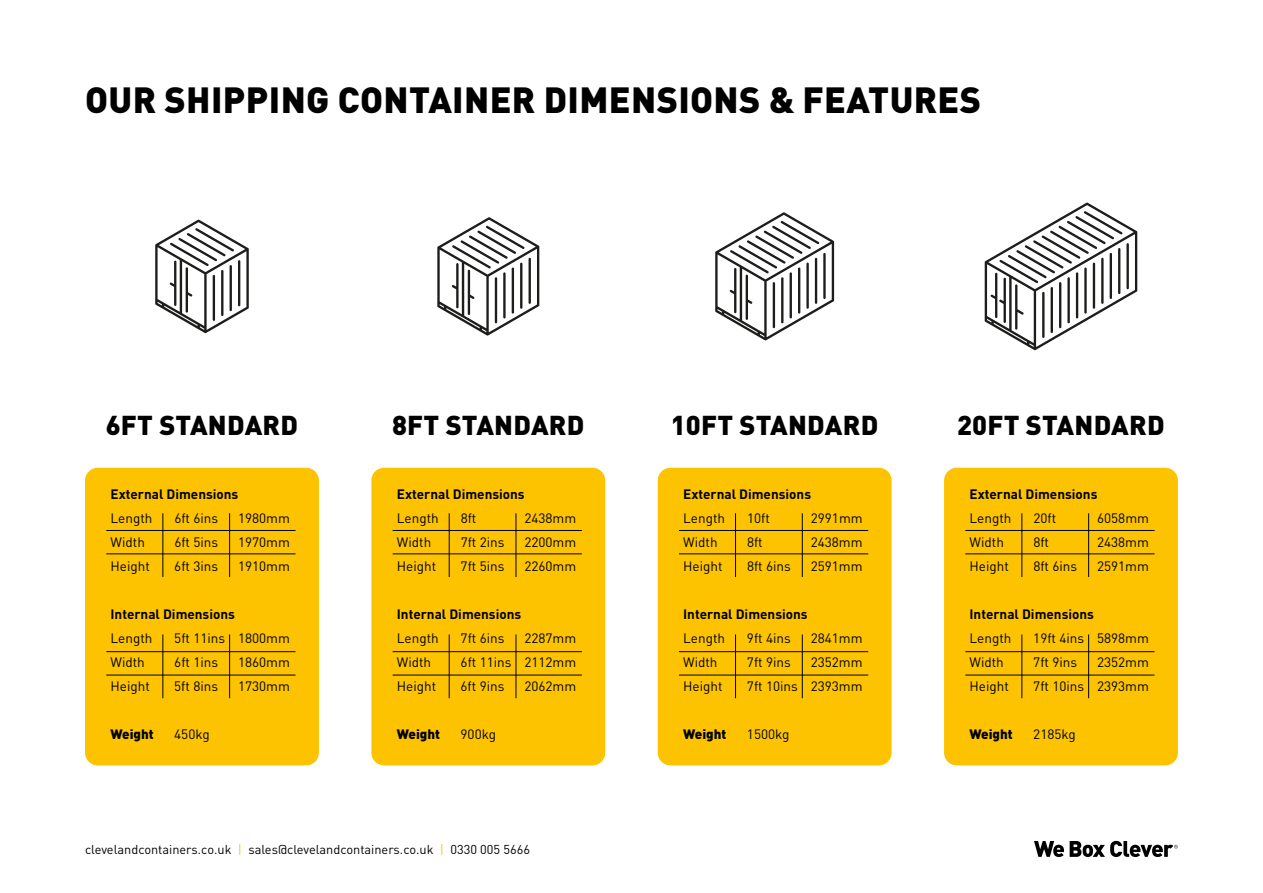
<style>
.page{position:relative;width:1263px;height:893px;background:#fff}
.page>*{position:absolute;margin:0;border:0;box-sizing:border-box;transform-origin:0 0}
.t1{font:900 36px "DIN Pro";letter-spacing:.01em;color:#000}
.t2{font:900 27px "DIN Pro";letter-spacing:.01em;color:#000}
.t3{font:13.5px "DIN Pro";color:#000}
.t4{font:700 13.5px "DIN Pro";color:#000}
.t5{font:900 13.5px "DIN Pro";color:#000}
.t6{font:12.75px "DIN Pro";color:#000}
.s1{color:#fdc300}
</style>
<div class="page">
<svg style="left:1034px;top:841px;width:144px;height:16px"></svg>
<div style="left:85px;top:468px;width:234px;height:297px;background:#fdc300;border-radius:13px"></div>
<hr style="left:163px;top:513px;width:1px;height:64px;background:#000">
<hr style="left:229px;top:513px;width:1px;height:64px;background:#000">
<hr style="left:106px;top:530px;width:190px;height:1px;background:#000">
<hr style="left:106px;top:554px;width:190px;height:1px;background:#000">
<hr style="left:163px;top:634px;width:1px;height:64px;background:#000">
<hr style="left:229px;top:634px;width:1px;height:64px;background:#000">
<hr style="left:106px;top:651px;width:190px;height:1px;background:#000">
<hr style="left:106px;top:675px;width:190px;height:1px;background:#000">
<div style="left:371px;top:468px;width:234px;height:297px;background:#fdc300;border-radius:13px"></div>
<hr style="left:449px;top:513px;width:1px;height:64px;background:#000">
<hr style="left:516px;top:513px;width:1px;height:64px;background:#000">
<hr style="left:393px;top:530px;width:189px;height:1px;background:#000">
<hr style="left:393px;top:554px;width:189px;height:1px;background:#000">
<hr style="left:449px;top:634px;width:1px;height:64px;background:#000">
<hr style="left:516px;top:634px;width:1px;height:64px;background:#000">
<hr style="left:393px;top:651px;width:189px;height:1px;background:#000">
<hr style="left:393px;top:675px;width:189px;height:1px;background:#000">
<div style="left:658px;top:468px;width:233px;height:297px;background:#fdc300;border-radius:13px"></div>
<hr style="left:735px;top:513px;width:1px;height:64px;background:#000">
<hr style="left:802px;top:513px;width:1px;height:64px;background:#000">
<hr style="left:679px;top:530px;width:189px;height:1px;background:#000">
<hr style="left:679px;top:554px;width:189px;height:1px;background:#000">
<hr style="left:735px;top:634px;width:1px;height:64px;background:#000">
<hr style="left:802px;top:634px;width:1px;height:64px;background:#000">
<hr style="left:679px;top:651px;width:189px;height:1px;background:#000">
<hr style="left:679px;top:675px;width:189px;height:1px;background:#000">
<div style="left:944px;top:468px;width:234px;height:297px;background:#fdc300;border-radius:13px"></div>
<hr style="left:1021px;top:513px;width:1px;height:64px;background:#000">
<hr style="left:1088px;top:513px;width:1px;height:64px;background:#000">
<hr style="left:965px;top:530px;width:189px;height:1px;background:#000">
<hr style="left:965px;top:554px;width:189px;height:1px;background:#000">
<hr style="left:1021px;top:634px;width:1px;height:64px;background:#000">
<hr style="left:1088px;top:634px;width:1px;height:64px;background:#000">
<hr style="left:965px;top:651px;width:189px;height:1px;background:#000">
<hr style="left:965px;top:675px;width:189px;height:1px;background:#000">
<svg style="left:155px;top:220px;width:94px;height:113px"></svg>
<svg style="left:715px;top:212px;width:119px;height:128px"></svg>
<svg style="left:985px;top:203px;width:152px;height:147px"></svg>
<svg style="left:437px;top:217px;width:102px;height:119px"></svg>
<h1 class="t1" style="left:85px;top:75px;width:897px">OUR SHIPPING CONTAINER DIMENSIONS &amp; FEATURES</h1>
<h2 class="t2" style="left:106px;top:407px;width:194px">6FT STANDARD</h2>
<h2 class="t2" style="left:392px;top:407px;width:194px">8FT STANDARD</h2>
<h2 class="t2" style="left:671px;top:407px;width:209px">10FT STANDARD</h2>
<h2 class="t2" style="left:957px;top:407px;width:209px">20FT STANDARD</h2>
<p class="t4" style="left:111px;top:483px;width:129px">External Dimensions</p>
<p class="t3" style="left:111px;top:509px;width:43px">Length</p>
<p class="t3" style="left:174px;top:509px;width:45px">6ft 6ins</p>
<p class="t3" style="left:238px;top:509px;width:53px">1980mm</p>
<p class="t3" style="left:111px;top:533px;width:36px">Width</p>
<p class="t3" style="left:174px;top:533px;width:45px">6ft 5ins</p>
<p class="t3" style="left:238px;top:533px;width:53px">1970mm</p>
<p class="t3" style="left:111px;top:557px;width:41px">Height</p>
<p class="t3" style="left:174px;top:557px;width:45px">6ft 3ins</p>
<p class="t3" style="left:238px;top:557px;width:53px">1910mm</p>
<p class="t4" style="left:111px;top:603px;width:126px">Internal Dimensions</p>
<p class="t3" style="left:111px;top:629px;width:43px">Length</p>
<p class="t3" style="left:174px;top:629px;width:117px">5ft 11ins 1800mm</p>
<p class="t3" style="left:110px;top:653px;width:36px">Width</p>
<p class="t3" style="left:174px;top:653px;width:45px">6ft 1ins</p>
<p class="t3" style="left:238px;top:653px;width:53px">1860mm</p>
<p class="t3" style="left:110px;top:677px;width:41px">Height</p>
<p class="t3" style="left:174px;top:677px;width:45px">5ft 8ins</p>
<p class="t3" style="left:238px;top:677px;width:53px">1730mm</p>
<p class="t5" style="left:110px;top:725px;width:45px">Weight</p>
<p class="t3" style="left:174px;top:725px;width:37px">450kg</p>
<p class="t4" style="left:397px;top:483px;width:129px">External Dimensions</p>
<p class="t3" style="left:397px;top:509px;width:43px">Length</p>
<p class="t3" style="left:461px;top:509px;width:17px">8ft</p>
<p class="t3" style="left:524px;top:509px;width:53px">2438mm</p>
<p class="t3" style="left:397px;top:533px;width:36px">Width</p>
<p class="t3" style="left:461px;top:533px;width:45px">7ft 2ins</p>
<p class="t3" style="left:524px;top:533px;width:53px">2200mm</p>
<p class="t3" style="left:397px;top:557px;width:41px">Height</p>
<p class="t3" style="left:461px;top:557px;width:45px">7ft 5ins</p>
<p class="t3" style="left:524px;top:557px;width:53px">2260mm</p>
<p class="t4" style="left:397px;top:603px;width:126px">Internal Dimensions</p>
<p class="t3" style="left:397px;top:629px;width:43px">Length</p>
<p class="t3" style="left:461px;top:629px;width:45px">7ft 6ins</p>
<p class="t3" style="left:524px;top:629px;width:53px">2287mm</p>
<p class="t3" style="left:397px;top:653px;width:36px">Width</p>
<p class="t3" style="left:461px;top:653px;width:117px">6ft 11ins 2112mm</p>
<p class="t3" style="left:397px;top:677px;width:41px">Height</p>
<p class="t3" style="left:461px;top:677px;width:45px">6ft 9ins</p>
<p class="t3" style="left:524px;top:677px;width:53px">2062mm</p>
<p class="t5" style="left:397px;top:725px;width:45px">Weight</p>
<p class="t3" style="left:461px;top:725px;width:37px">900kg</p>
<p class="t4" style="left:683px;top:483px;width:129px">External Dimensions</p>
<p class="t3" style="left:683px;top:509px;width:43px">Length</p>
<p class="t3" style="left:747px;top:509px;width:24px">10ft</p>
<p class="t3" style="left:811px;top:509px;width:53px">2991mm</p>
<p class="t3" style="left:683px;top:533px;width:36px">Width</p>
<p class="t3" style="left:747px;top:533px;width:17px">8ft</p>
<p class="t3" style="left:811px;top:533px;width:53px">2438mm</p>
<p class="t3" style="left:683px;top:557px;width:41px">Height</p>
<p class="t3" style="left:747px;top:557px;width:45px">8ft 6ins</p>
<p class="t3" style="left:811px;top:557px;width:53px">2591mm</p>
<p class="t4" style="left:683px;top:603px;width:126px">Internal Dimensions</p>
<p class="t3" style="left:683px;top:629px;width:43px">Length</p>
<p class="t3" style="left:747px;top:629px;width:45px">9ft 4ins</p>
<p class="t3" style="left:811px;top:629px;width:53px">2841mm</p>
<p class="t3" style="left:683px;top:653px;width:36px">Width</p>
<p class="t3" style="left:747px;top:653px;width:45px">7ft 9ins</p>
<p class="t3" style="left:811px;top:653px;width:53px">2352mm</p>
<p class="t3" style="left:683px;top:677px;width:41px">Height</p>
<p class="t3" style="left:747px;top:677px;width:117px">7ft 10ins 2393mm</p>
<p class="t5" style="left:683px;top:725px;width:45px">Weight</p>
<p class="t3" style="left:747px;top:725px;width:44px">1500kg</p>
<p class="t4" style="left:969px;top:483px;width:129px">External Dimensions</p>
<p class="t3" style="left:969px;top:509px;width:43px">Length</p>
<p class="t3" style="left:1033px;top:509px;width:24px">20ft</p>
<p class="t3" style="left:1097px;top:509px;width:53px">6058mm</p>
<p class="t3" style="left:969px;top:533px;width:36px">Width</p>
<p class="t3" style="left:1033px;top:533px;width:17px">8ft</p>
<p class="t3" style="left:1097px;top:533px;width:53px">2438mm</p>
<p class="t3" style="left:969px;top:557px;width:41px">Height</p>
<p class="t3" style="left:1033px;top:557px;width:45px">8ft 6ins</p>
<p class="t3" style="left:1097px;top:557px;width:53px">2591mm</p>
<p class="t4" style="left:969px;top:603px;width:126px">Internal Dimensions</p>
<p class="t3" style="left:969px;top:629px;width:43px">Length</p>
<p class="t3" style="left:1033px;top:629px;width:117px">19ft 4ins 5898mm</p>
<p class="t3" style="left:969px;top:653px;width:36px">Width</p>
<p class="t3" style="left:1033px;top:653px;width:45px">7ft 9ins</p>
<p class="t3" style="left:1097px;top:653px;width:53px">2352mm</p>
<p class="t3" style="left:969px;top:677px;width:41px">Height</p>
<p class="t3" style="left:1033px;top:677px;width:117px">7ft 10ins 2393mm</p>
<p class="t5" style="left:969px;top:725px;width:45px">Weight</p>
<p class="t3" style="left:1033px;top:725px;width:44px">2185kg</p>
<p class="t6" style="left:85px;top:840px;width:446px">clevelandcontainers.co.uk <span class="s1">|</span> sales@clevelandcontainers.co.uk <span class="s1">|</span> 0330 005 5666</p>
</div>
